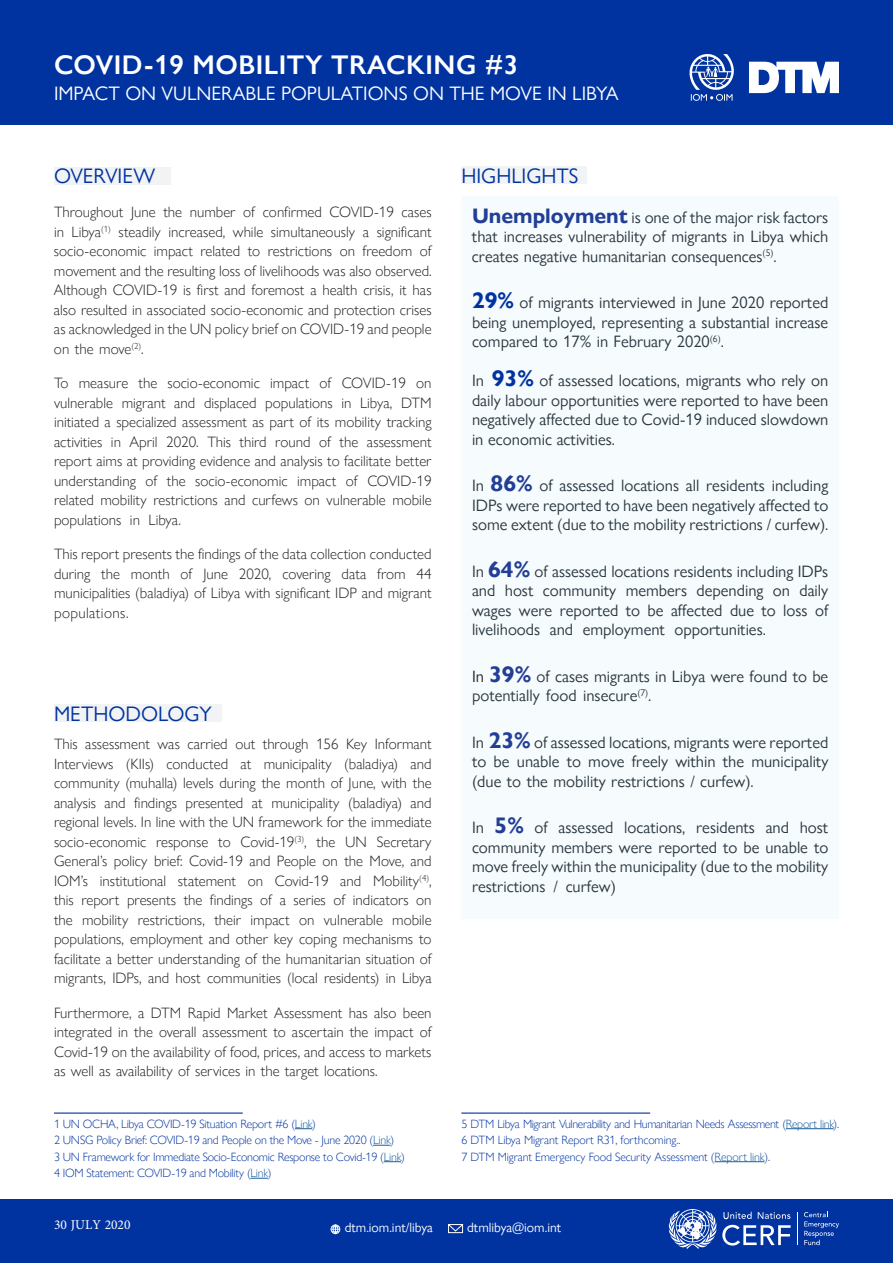
<style>
.page{position:relative;width:893px;height:1263px;background:#fff}
.page>*{position:absolute;margin:0;border:0;box-sizing:border-box;transform-origin:0 0}
.TOC-aw-for_MigReport{font:600 27px "Gill Sans Nova";letter-spacing:.02em;color:#fff}
.t1{font:21px "Gill Sans Nova";color:#0033a0}
.t2{font:21px "Gill Sans Nova";color:#0033a1}
.TOC-aw-for_MigReport-2{font:19.5px "Gill Sans Nova";color:#fff}
.Highlights{font:16.5px/19.5px "Gill Sans Nova";color:#29363e;text-align:justify}
.Body{font:300 15px/19.5px "Gill Sans Nova";color:#231f20;text-align:justify}
.t3{font:13.5px "Gill Sans Nova";color:#fff}
.t4{font:13.5px "Minion Pro";color:#fff}
.t5{font:300 12px "Gill Sans Nova";letter-spacing:-.02em;color:#0033a1}
.s1{color:#175d9e}
.s2{font-weight:700;font-size:21px;color:#223e96}
.s3{font-weight:700;font-size:22.5px;color:#0033a0}
.s4{font-weight:700;font-size:22.5px;color:#223e96}
.s5{color:#231f20}
</style>
<div class="page">
<div style="left:461px;top:196px;width:378px;height:722px;background:#f0f9fd"></div>
<div style="left:54px;top:167px;width:116px;height:17px;background:#f2f3f4"></div>
<div style="left:54px;top:704px;width:167px;height:18px;background:#f2f3f4"></div>
<div style="left:461px;top:167px;width:126px;height:17px;background:#f2f3f4"></div>
<div style="left:0;top:0;width:893px;height:125px;background:#0033a0"></div>
<svg style="left:689px;top:54px;width:45px;height:47px"></svg>
<svg style="left:749px;top:62px;width:90px;height:31px"></svg>
<div style="left:0;top:1199px;width:893px;height:64px;background:#0033a0"></div>
<div style="left:448px;top:1224px;width:15px;height:9px;border:1px solid #fff"></div>
<svg style="left:448px;top:1224px;width:16px;height:8px"></svg>
<div style="left:331px;top:1224px;width:9px;height:10px;border:1px solid #fff;border-radius:50%"></div>
<div style="left:332px;top:1224px;width:6px;height:10px;border:1px solid #fff;border-radius:50%"></div>
<svg style="left:331px;top:1225px;width:9px;height:9px"></svg>
<svg style="left:804px;top:1212px;width:35px;height:33px"></svg>
<svg style="left:723px;top:1212px;width:29px;height:7px"></svg>
<svg style="left:758px;top:1212px;width:32px;height:7px"></svg>
<svg style="left:722px;top:1225px;width:69px;height:20px"></svg>
<hr style="left:797px;top:1212px;width:1px;height:33px;background:#fff">
<svg style="left:669px;top:1209px;width:47px;height:40px"></svg>
<hr style="left:54px;top:1112px;width:189px;height:2px;background:#0033a0">
<hr style="left:461px;top:1112px;width:189px;height:2px;background:#0033a0">
<svg style="left:295px;top:1128px;width:17px;height:1px"></svg>
<svg style="left:373px;top:1145px;width:17px;height:1px"></svg>
<svg style="left:384px;top:1161px;width:17px;height:1px"></svg>
<svg style="left:250px;top:1178px;width:18px;height:1px"></svg>
<hr style="left:786px;top:1128px;width:48px;height:1px;background:#175d9e">
<hr style="left:714px;top:1161px;width:50px;height:1px;background:#175d9e">
<p class="TOC-aw-for_MigReport" style="left:54px;top:48px;width:466px">COVID-19 MOBILITY TRACKING #3</p>
<p class="TOC-aw-for_MigReport-2" style="left:54px;top:81px;width:566px">IMPACT ON VULNERABLE POPULATIONS ON THE MOVE IN LIBYA</p>
<p class="t2" style="left:54px;top:163px;width:103px">OVERVIEW</p>
<p class="Body" style="left:54px;top:202px;width:379px">Throughout June the number of confirmed COVID-19 cases in Libya<sup>(1)</sup> steadily increased, while simultaneously a significant socio-economic impact related to restrictions on freedom of movement and the resulting loss of livelihoods was also observed.<br>Although COVID-19 is first and foremost a health crisis, it has also resulted in associated socio-economic and protection crises as acknowledged in the UN policy brief on COVID-19 and people on the move<sup>(2)</sup>.</p>
<p class="Body" style="left:54px;top:373px;width:379px">To measure the socio-economic impact of COVID-19 on vulnerable migrant and displaced populations in Libya, DTM initiated a specialized assessment as part of its mobility tracking activities in April 2020. This third round of the assessment report aims at providing evidence and analysis to facilitate better understanding of the socio-economic impact of COVID-19 related mobility restrictions and curfews on vulnerable mobile populations in Libya.</p>
<p class="Body" style="left:54px;top:544px;width:379px">This report presents the findings of the data collection conducted during the month of June 2020, covering data from 44 municipalities (baladiya) of Libya with significant IDP and migrant populations.</p>
<p class="t1" style="left:54px;top:701px;width:159px">METHODOLOGY</p>
<p class="Body" style="left:54px;top:734px;width:379px">This assessment was carried out through 156 Key Informant Interviews (KIIs) conducted at municipality (baladiya) and community (muhalla) levels during the month of June, with the analysis and findings presented at municipality (baladiya) and regional levels. In line with the UN framework for the immediate socio-economic response to Covid-19<sup>(3)</sup>, the UN Secretary General’s policy brief: Covid-19 and People on the Move, and IOM’s institutional statement on Covid-19 and Mobility<sup>(4)</sup>, this report presents the findings of a series of indicators on the mobility restrictions, their impact on vulnerable mobile populations, employment and other key coping mechanisms to facilitate a better understanding of the humanitarian situation of migrants, IDPs, and host communities (local residents) in Libya</p>
<p class="Body" style="left:54px;top:1003px;width:379px">Furthermore, a DTM Rapid Market Assessment has also been integrated in the overall assessment to ascertain the impact of Covid-19 on the availability of food, prices, and access to markets as well as availability of services in the target locations.</p>
<p class="t5" style="left:54px;top:1116px;width:263px">1 UN OCHA, Libya COVID-19 Situation Report #6 (<span class="s1">Link</span>)</p>
<p class="t5" style="left:54px;top:1132px;width:342px">2 UNSG Policy Brief: COVID-19 and People on the Move - June 2020 (<span class="s1">Link</span>)</p>
<p class="t5" style="left:54px;top:1149px;width:352px">3 UN Framework for Immediate Socio-Economic Response to Covid-19 (<span class="s1">Link</span>)</p>
<p class="t5" style="left:54px;top:1165px;width:219px">4 IOM Statement: COVID-19 and Mobility (<span class="s1">Link</span>)</p>
<p class="t1" style="left:461px;top:163px;width:119px">HIGHLIGHTS</p>
<p class="Highlights" style="left:472px;top:207px;width:358px"><span class="s2">Unemployment</span> is one of the major risk factors that increases vulnerability of migrants in Libya which creates negative humanitarian consequences<sup>(5)</sup>.</p>
<p class="Highlights" style="left:472px;top:293px;width:358px"><span class="s3">29%</span> of migrants interviewed in June 2020 reported being unemployed, representing a substantial increase compared to 17% in February 2020<sup>(6)</sup>.</p>
<p class="Highlights" style="left:472px;top:371px;width:358px">In <span class="s3">93%</span> of assessed locations, migrants who rely on daily labour opportunities were reported to have been negatively affected due to Covid-19 induced slowdown in economic activities.</p>
<p class="Highlights" style="left:472px;top:476px;width:358px">In <span class="s4">86%</span> of assessed locations all residents including IDPs were reported to have been negatively affected to some extent (due to the mobility restrictions / curfew).</p>
<p class="Highlights" style="left:472px;top:561px;width:358px">In <span class="s4">64%</span> of assessed locations residents including IDPs and host community members depending on daily wages were reported to be affected due to loss of livelihoods and employment opportunities.</p>
<p class="Highlights" style="left:472px;top:666px;width:358px"><span class="s5">In</span> <span class="s4">39%</span> of cases migrants in Libya were found to be potentially food insecure<sup>(7)</sup>.</p>
<p class="Highlights" style="left:472px;top:732px;width:358px">In <span class="s4">23%</span> of assessed locations, migrants were reported to be unable to move freely within the municipality (due to the mobility restrictions / curfew).</p>
<p class="Highlights" style="left:472px;top:818px;width:358px">In <span class="s4">5%</span> of assessed locations, residents and host community members were reported to be unable to move freely within the municipality (due to the mobility restrictions / curfew)</p>
<p class="t5" style="left:461px;top:1116px;width:379px">5 DTM Libya Migrant Vulnerability and Humanitarian Needs Assessment (<span class="s1">Report link</span>).</p>
<p class="t5" style="left:461px;top:1132px;width:221px">6 DTM Libya Migrant Report R31, forthcoming..</p>
<p class="t5" style="left:461px;top:1149px;width:310px">7 DTM Migrant Emergency Food Security Assessment (<span class="s1">Report link</span>).</p>
<p class="t4" style="left:54px;top:1216px;width:78px">30 JULY 2020</p>
<p class="t3" style="left:345px;top:1219px;width:90px">dtm.iom.int/libya</p>
<p class="t3" style="left:467px;top:1219px;width:95px">dtmlibya@iom.int</p>
</div>
